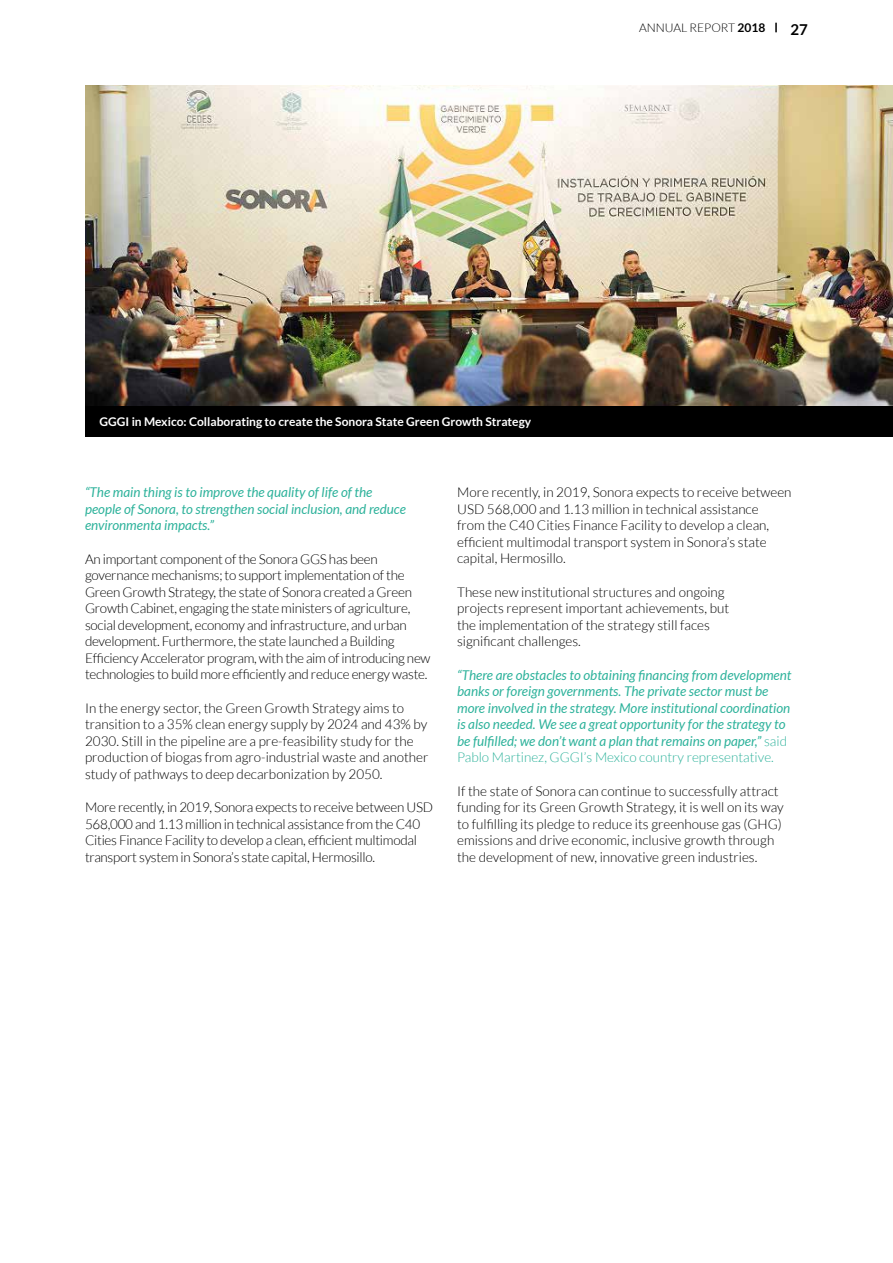
<style>
.page{position:relative;width:893px;height:1263px;background:#fff}
.page>*{position:absolute;margin:0;border:0;box-sizing:border-box;transform-origin:0 0}
.t1{font:700 15px "Lato";color:#000}
.t2{font:300 13.5px/16.5px "Lato";color:#000}
.t3{font:300 13.5px/16.5px "Lato";letter-spacing:-.02em;color:#000}
.t4{font:italic 13.5px/16.5px "Lato";color:#2db29b}
.t5{font:700 12px "Lato";color:#fff}
.t6{font:300 12px "Lato";color:#000}
.s1{font-weight:700}
.s2{font-weight:300;font-style:normal}
</style>
<div class="page">
<svg style="left:775px;top:23px;width:2px;height:9px"></svg>
<img style="left:85px;top:85px;width:808px;height:321px">
<div style="left:85px;top:406px;width:808px;height:31px;background:#000"></div>
<p class="t6" style="left:639px;top:22px;width:128px">ANNUAL REPORT <span class="s1">2018</span></p>
<p class="t1" style="left:790px;top:21px;width:19px">27</p>
<p class="t5" style="left:100px;top:414px;width:433px">GGGI in Mexico: Collaborating to create the Sonora State Green Growth Strategy</p>
<p class="t4" style="left:85px;top:484px;width:322px">“The main thing is to improve the quality of life of the people of Sonora, to strengthen social inclusion, and reduce environmenta impacts.”</p>
<p class="t3" style="left:85px;top:551px;width:347px">An important component of the Sonora GGS has been governance mechanisms; to support implementation of the Green Growth Strategy, the state of Sonora created a Green Growth Cabinet, engaging the state ministers of agriculture, social development, economy and infrastructure, and urban development. Furthermore, the state launched a Building Efficiency Accelerator program, with the aim of introducing new technologies to build more efficiently and reduce energy waste.</p>
<p class="t2" style="left:85px;top:700px;width:345px">In the energy sector, the Green Growth Strategy aims to transition to a 35% clean energy supply by 2024 and 43% by 2030. Still in the pipeline are a pre-feasibility study for the production of biogas from agro-industrial waste and another study of pathways to deep decarbonization by 2050.</p>
<p class="t3" style="left:85px;top:799px;width:349px">More recently, in 2019, Sonora expects to receive between USD 568,000 and 1.13 million in technical assistance from the C40<br>Cities Finance Facility to develop a clean, efficient multimodal transport system in Sonora’s state capital, Hermosillo.</p>
<p class="t2" style="left:457px;top:484px;width:336px">More recently, in 2019, Sonora expects to receive between USD 568,000 and 1.13 million in technical assistance<br>from the C40 Cities Finance Facility to develop a clean, efficient multimodal transport system in Sonora’s state capital, Hermosillo.</p>
<p class="t2" style="left:457px;top:584px;width:274px">These new institutional structures and ongoing projects represent important achievements, but the implementation of the strategy still faces significant challenges.</p>
<p class="t4" style="left:457px;top:667px;width:336px">“There are obstacles to obtaining financing from development banks or foreign governments. The private sector must be more involved in the strategy. More institutional coordination is also needed. We see a great opportunity for the strategy to be fulfilled; we don’t want a plan that remains on paper,” <span class="s2">said Pablo Martinez, GGGI’s Mexico country representative.</span></p>
<p class="t2" style="left:457px;top:783px;width:328px">If the state of Sonora can continue to successfully attract funding for its Green Growth Strategy, it is well on its way to fulfilling its pledge to reduce its greenhouse gas (GHG) emissions and drive economic, inclusive growth through the development of new, innovative green industries.</p>
</div>
